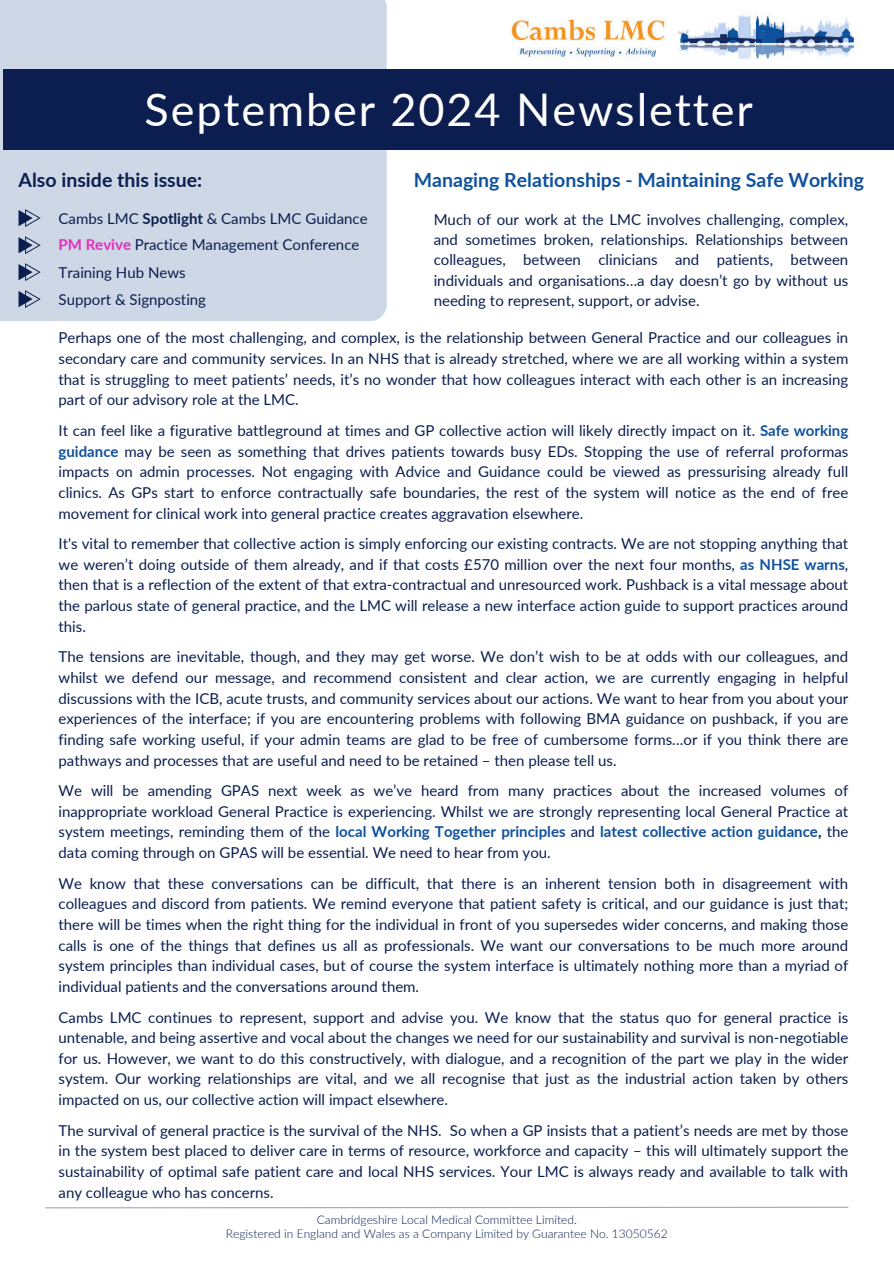
<style>
.page{position:relative;width:894px;height:1264px;background:#fff}
.page>*{position:absolute;margin:0;border:0;box-sizing:border-box;transform-origin:0 0}
.t1{font:45px "Lato";letter-spacing:.04em;color:#fff}
.t2{font:700 19.5px "Lato";color:#0f519d}
.t3{font:700 19.5px "Lato";color:#0b1e4f}
.t4{font:15px/20.7px "Lato";color:#0b1e4f;text-align:justify}
.t5{font:300 12px/14px "Lato";color:#0b1e4f;text-align:center}
.s1{font-weight:700}
.s2{font-weight:700;color:#e52cbd}
.s3{font-weight:700;color:#0f519d}
</style>
<div class="page">
<svg style="left:45px;top:1206px;width:804px;height:2px"></svg>
<img style="left:511px;top:13px;width:347px;height:46px">
<div style="left:0;top:0;width:386px;height:321px;background:#cdd7e5"></div>
<div style="left:3px;top:70px;width:890px;height:80px;background:#0b1e4f"></div>
<svg style="left:19px;top:209px;width:22px;height:18px"></svg>
<svg style="left:19px;top:236px;width:22px;height:18px"></svg>
<svg style="left:19px;top:263px;width:22px;height:18px"></svg>
<svg style="left:19px;top:290px;width:22px;height:18px"></svg>
<h1 class="t1" style="left:144px;top:78px;width:610px">September 2024 Newsletter</h1>
<h2 class="t3" style="left:19px;top:165px;width:185px">Also inside this issue:</h2>
<h2 class="t2" style="left:413px;top:165px;width:452px">Managing Relationships - Maintaining Safe Working</h2>
<p class="t4" style="left:433px;top:208px;width:416px;line-height:20.2px">Much of our work at the LMC involves challenging, complex, and sometimes broken, relationships. Relationships between colleagues, between clinicians and patients, between individuals and organisations…a day doesn’t go by without us needing to represent, support, or advise.</p>
<p class="t4" style="left:59px;top:207px;width:310px">Cambs LMC <span class="s1">Spotlight</span> &amp; Cambs LMC Guidance</p>
<p class="t4" style="left:59px;top:231px;width:302px;line-height:27.2px;text-align:left"><span class="s2">PM Revive</span> Practice Management Conference<br>Training Hub News<br>Support &amp; Signposting</p>
<p class="t4" style="left:59px;top:327px;width:791px">Perhaps one of the most challenging, and complex, is the relationship between General Practice and our colleagues in secondary care and community services. In an NHS that is already stretched, where we are all working within a system that is struggling to meet patients’ needs, it’s no wonder that how colleagues interact with each other is an increasing part of our advisory role at the LMC.</p>
<p class="t4" style="left:59px;top:419px;width:791px">It can feel like a figurative battleground at times and GP collective action will likely directly impact on it. <span class="s3">Safe working guidance</span> may be seen as something that drives patients towards busy EDs. Stopping the use of referral proformas impacts on admin processes. Not engaging with Advice and Guidance could be viewed as pressurising already full clinics. As GPs start to enforce contractually safe boundaries, the rest of the system will notice as the end of free movement for clinical work into general practice creates aggravation elsewhere.</p>
<p class="t4" style="left:59px;top:532px;width:791px">It's vital to remember that collective action is simply enforcing our existing contracts. We are not stopping anything that we weren’t doing outside of them already, and if that costs £570 million over the next four months, <span class="s3">as NHSE warns</span>, then that is a reflection of the extent of that extra-contractual and unresourced work. Pushback is a vital message about the parlous state of general practice, and the LMC will release a new interface action guide to support practices around this.</p>
<p class="t4" style="left:59px;top:646px;width:791px">The tensions are inevitable, though, and they may get worse. We don’t wish to be at odds with our colleagues, and whilst we defend our message, and recommend consistent and clear action, we are currently engaging in helpful discussions with the ICB, acute trusts, and community services about our actions. We want to hear from you about your experiences of the interface; if you are encountering problems with following BMA guidance on pushback, if you are finding safe working useful, if your admin teams are glad to be free of cumbersome forms…or if you think there are pathways and processes that are useful and need to be retained – then please tell us.</p>
<p class="t4" style="left:59px;top:779px;width:791px">We will be amending GPAS next week as we’ve heard from many practices about the increased volumes of inappropriate workload General Practice is experiencing. Whilst we are strongly representing local General Practice at system meetings, reminding them of the <span class="s3">local Working Together principles</span> and <span class="s3">latest collective action guidance</span><span class="s1">,</span> the data coming through on GPAS will be essential. We need to hear from you.</p>
<p class="t4" style="left:59px;top:872px;width:791px">We know that these conversations can be difficult, that there is an inherent tension both in disagreement with colleagues and discord from patients. We remind everyone that patient safety is critical, and our guidance is just that; there will be times when the right thing for the individual in front of you supersedes wider concerns, and making those calls is one of the things that defines us all as professionals. We want our conversations to be much more around system principles than individual cases, but of course the system interface is ultimately nothing more than a myriad of individual patients and the conversations around them.</p>
<p class="t4" style="left:59px;top:1006px;width:791px">Cambs LMC continues to represent, support and advise you. We know that the status quo for general practice is untenable, and being assertive and vocal about the changes we need for our sustainability and survival is non-negotiable for us. However, we want to do this constructively, with dialogue, and a recognition of the part we play in the wider system. Our working relationships are vital, and we all recognise that just as the industrial action taken by others impacted on us, our collective action will impact elsewhere.</p>
<p class="t4" style="left:59px;top:1119px;width:791px">The survival of general practice is the survival of the NHS. So when a GP insists that a patient’s needs are met by those in the system best placed to deliver care in terms of resource, workforce and capacity – this will ultimately support the sustainability of optimal safe patient care and local NHS services. Your LMC is always ready and available to talk with any colleague who has concerns.</p>
<p class="t5" style="left:226px;top:1212px;width:443px">Cambridgeshire Local Medical Committee Limited.<br>Registered in England and Wales as a Company Limited by Guarantee No. 13050562</p>
</div>
